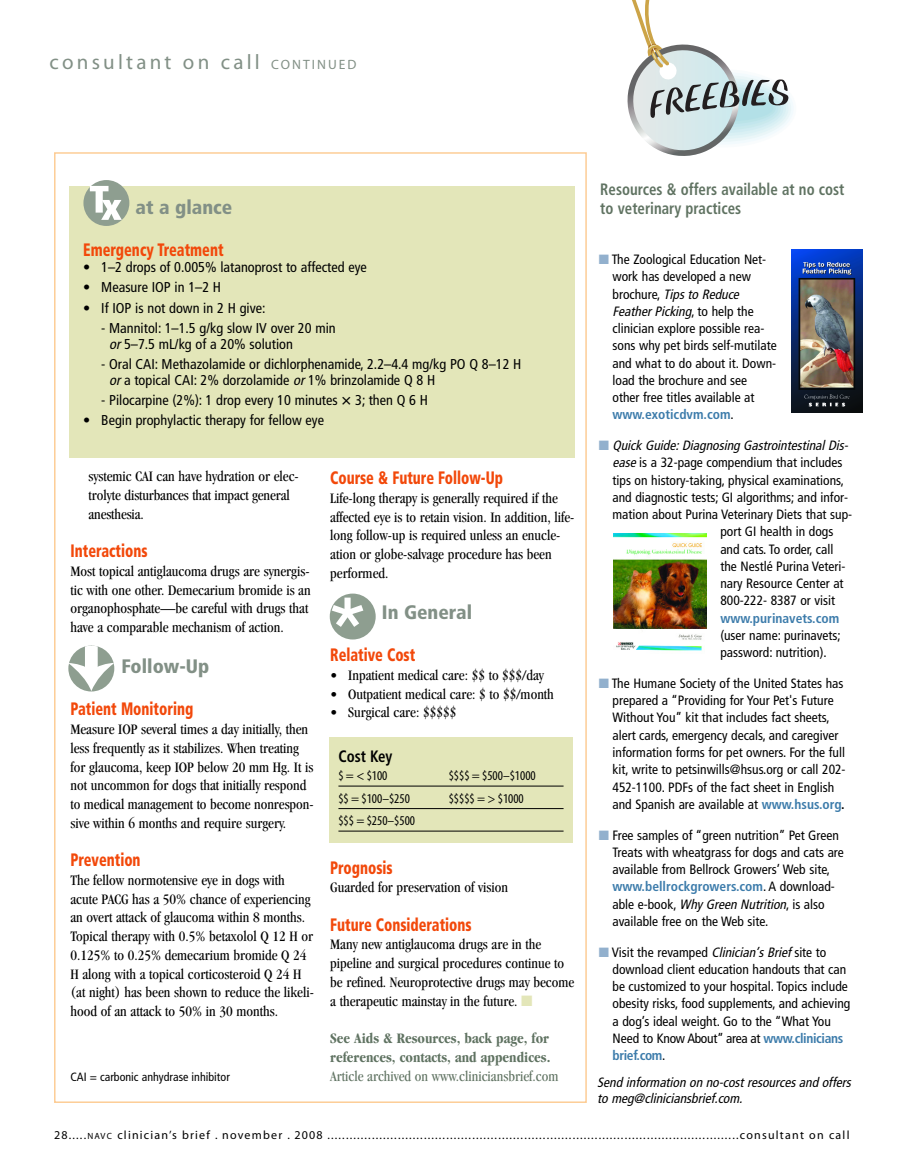
<style>
.page{position:relative;width:905px;height:1175px;background:#fff}
.page>*{position:absolute;margin:0;border:0;box-sizing:border-box;transform-origin:0 0}
.t1{font:21px "Myriad";letter-spacing:.155em;color:#829086}
.t2{font:900 condensed 19.5px "Frutiger";color:#829086}
.t3{font:900 condensed 18px "Frutiger";color:#f2480a;scale:.8 1}
.t4{font:700 condensed 16.5px/18.8px "Frutiger";color:#607362;scale:.9 1}
.t5{font:700 condensed 16.5px "Frutiger";color:#000;scale:.9 1}
.t6{font:condensed 15px/18.8px "Garamond";color:#000}
.t7{font:700 condensed 15px/18.8px "Garamond";color:#607362}
.t8{font:condensed 15px "Garamond";color:#607362}
.t9{font:condensed 14.25px/15.8px "Frutiger";color:#000}
.t10{font:condensed 13.5px/17.2px "Frutiger";color:#000}
.t11{font:italic condensed 13.5px/16.2px "Frutiger";color:#000}
.t12{font:condensed 13.5px "Myriad";color:#000}
.t13{font:700 condensed 13.5px "Frutiger";color:#3d7cab}
.t14{font:12px "Myriad";letter-spacing:.1em;color:#000}
.t15{font:condensed 12px "Frutiger";color:#000}
.s1{font-size:13.5px}
.s2{font-style:italic}
.s3{color:#92b0cd}
.s4{font-weight:700;color:#3d7cab}
.s5{font-weight:700}
.s6{color:#e3e6b9}
.s7{font-size:9px}
</style>
<div class="page">
<svg style="left:330px;top:593px;width:45px;height:46px"></svg>
<div style="left:70px;top:186px;width:504px;height:271px;background:#e3e6b9"></div>
<svg style="left:83px;top:180px;width:46px;height:46px"></svg>
<svg style="left:68px;top:645px;width:46px;height:46px"></svg>
<div style="left:329px;top:737px;width:243px;height:106px;background:#e3e6b9"></div>
<hr style="left:338px;top:785px;width:225px;height:1px;background:#000">
<hr style="left:338px;top:808px;width:225px;height:1px;background:#000">
<hr style="left:338px;top:830px;width:225px;height:1px;background:#000">
<svg style="left:627px;top:0;width:161px;height:156px"></svg>
<img style="left:791px;top:250px;width:71px;height:162px">
<img style="left:613px;top:533px;width:93px;height:118px">
<h1 class="t1" style="left:50px;top:54px;width:308px">consultant on call <span class="s1">CONTINUED</span></h1>
<p class="t4" style="left:600px;top:181px;width:273px">Resources &amp; offers available at no cost to veterinary practices</p>
<h2 class="t2" style="left:136px;top:200px;width:98px">at a glance</h2>
<h3 class="t3" style="left:83px;top:243px;width:177px">Emergency Treatment</h3>
<p class="t9" style="left:83px;top:260px;width:285px">• 1–2 drops of 0.005% latanoprost to affected eye</p>
<p class="t9" style="left:83px;top:280px;width:139px">• Measure IOP in 1–2 H</p>
<p class="t9" style="left:83px;top:301px;width:184px">• If IOP is not down in 2 H give:</p>
<p class="t9" style="left:109px;top:321px;width:228px;text-indent:-8px">- Mannitol: 1–1.5 g/kg slow IV over 20 min <span class="s2">or</span>5–7.5 mL/kg of a 20% solution</p>
<p class="t9" style="left:109px;top:357px;width:414px;text-indent:-8px">- Oral CAI: Methazolamide or dichlorphenamide, 2.2–4.4 mg/kg PO Q 8–12 H <span class="s2">or</span>a topical CAI: 2% dorzolamide <span class="s2">or</span>1% brinzolamide Q 8 H</p>
<p class="t9" style="left:101px;top:393px;width:328px">- Pilocarpine (2%): 1 drop every 10 minutes 3; then Q 6 H</p>
<p class="t9" style="left:83px;top:413px;width:242px">• Begin prophylactic therapy for fellow eye</p>
<p class="t10" style="left:612px;top:252px;width:166px;text-indent:-14px"><span class="s3">■</span> The Zoological Education Net&shy;work has developed a new brochure, <span class="s2">Tipsto Reduce<br>FeatherPicking</span>, t o h e l p t h e clinician explore possible rea&shy;sons why pet birds self-mutilate and what to do about it. Down&shy;load the brochure and see other free titles available at <span class="s4">www.exoticdvm.com</span>.</p>
<p class="t11" style="left:599px;top:438px;width:253px"><span class="s3">■</span> Quick Guide:Diagnosing GastrointestinalDis-</p>
<p class="t10" style="left:612px;top:455px;width:231px"><span class="s2">ease</span>is a 32-page compendium that includes</p>
<p class="t10" style="left:612px;top:472px;width:233px">tips on history-taking, physical examinations,</p>
<p class="t10" style="left:612px;top:489px;width:237px">and diagnostic tests; GI algorithms; and infor-</p>
<p class="t10" style="left:612px;top:507px;width:241px">mation about Purina Veterinary Diets that sup-</p>
<p class="t10" style="left:720px;top:524px;width:114px">port GI health in dogs</p>
<p class="t10" style="left:720px;top:541px;width:114px">and cats. To order, call</p>
<p class="t10" style="left:720px;top:558px;width:127px">the Nestlé Purina Veteri-</p>
<p class="t10" style="left:720px;top:576px;width:125px">nary Resource Center at</p>
<p class="t10" style="left:720px;top:593px;width:116px">800-222- 8387 or visit</p>
<p class="t13" style="left:720px;top:612px;width:120px">www.purinavets.com</p>
<p class="t10" style="left:720px;top:627px;width:122px">(user name: purinavets; password: nutrition).</p>
<p class="t10" style="left:612px;top:675px;width:234px;text-indent:-14px"><span class="s3">■</span> The Humane Society of the United States has prepared a “Providing for Your Pet's Future Without You” kit that includes fact sheets, alert cards, emergency decals, and caregiver information forms for pet owners. For the full kit, write to petsinwills@hsus.org or call 202- 452-1100. PDFs of the fact sheet in English and Spanish are available at <span class="s4">www.hsus.org</span><span class="s5">.</span></p>
<p class="t10" style="left:612px;top:827px;width:233px;text-indent:-14px"><span class="s3">■</span> Free samples of “green nutrition” Pet Green Treats with wheatgrass for dogs and cats are available from Bellrock Growers’ Web site, <span class="s4">www.bellrockgrowers.com</span>. A download&shy;able e-book, <span class="s2">Why Green Nutrition</span>, is also available free on the Web site.</p>
<p class="t10" style="left:612px;top:944px;width:239px;text-indent:-14px"><span class="s3">■</span> Visit the revamped <span class="s2">Clinician’sBrief</span> site to download client education handouts that can be customized to your hospital. Topics include obesity risks, food supplements, and achieving a dog’s ideal weight. Go to the “What You Need to Know About” area at <span class="s4">www.clinicians brief.com</span>.</p>
<p class="t6" style="left:88px;top:468px;width:212px">systemic CAI can have hydration or elec&shy;trolyte disturbances that impact general anesthesia.</p>
<h3 class="t3" style="left:70px;top:543px;width:98px">Interactions</h3>
<p class="t6" style="left:70px;top:563px;width:242px">Most topical antiglaucoma drugs are synergis&shy;tic with one other. Demecarium bromide is an organophosphate—be careful with drugs that have a comparable mechanism of action.</p>
<h2 class="t2" style="left:121px;top:658px;width:89px">Follow-Up</h2>
<h3 class="t3" style="left:70px;top:702px;width:155px">Patient Monitoring</h3>
<p class="t6" style="left:70px;top:721px;width:244px">Measure IOP several times a day initially, then less frequently as it stabilizes. When treating for glaucoma, keep IOP below 20 mm Hg. It is not uncommon for dogs that initially respond to medical management to become nonrespon&shy;sive within 6 months and require surgery.</p>
<h3 class="t3" style="left:70px;top:852px;width:89px">Prevention</h3>
<p class="t6" style="left:70px;top:872px;width:245px">The fellow normotensive eye in dogs with acute PACG has a 50% chance of experiencing an overt attack of glaucoma within 8 months.<br>Topical therapy with 0.5% betaxolol Q 12 H or 0.125% to 0.25% demecarium bromide Q 24<br>H along with a topical corticosteroid Q 24 H (at night) has been shown to reduce the likeli&shy;hood of an attack to 50% in 30 months.</p>
<h3 class="t3" style="left:330px;top:470px;width:218px">Course &amp; Future Follow-Up</h3>
<p class="t6" style="left:330px;top:490px;width:246px">Life-long therapy is generally required if the affected eye is to retain vision. In addition, life&shy;long follow-up is required unless an enucle&shy;ation or globe-salvage procedure has been performed.</p>
<h2 class="t2" style="left:382px;top:604px;width:92px">In General</h2>
<h3 class="t3" style="left:330px;top:647px;width:108px">Relative Cost</h3>
<p class="t6" style="left:330px;top:667px;width:215px">• Inpatient medical care: $$ to $$$/day</p>
<p class="t6" style="left:330px;top:685px;width:225px">• Outpatient medical care: $ to $$/month</p>
<p class="t6" style="left:330px;top:704px;width:128px">• Surgical care: $$$$$</p>
<p class="t5" style="left:338px;top:749px;width:62px">Cost Key</p>
<p class="t12" style="left:338px;top:770px;width:51px">$ = &lt; $100</p>
<p class="t12" style="left:448px;top:770px;width:88px">$$$$ = $500–$1000</p>
<p class="t12" style="left:338px;top:793px;width:73px">$$ = $100–$250</p>
<p class="t12" style="left:449px;top:793px;width:77px">$$$$$ = &gt; $1000</p>
<p class="t12" style="left:338px;top:815px;width:78px">$$$ = $250–$500</p>
<h3 class="t3" style="left:330px;top:860px;width:80px">Prognosis</h3>
<p class="t6" style="left:330px;top:879px;width:179px">Guarded for preservation of vision</p>
<h3 class="t3" style="left:330px;top:917px;width:178px">Future Considerations</h3>
<p class="t6" style="left:330px;top:936px;width:245px">Many new antiglaucoma drugs are in the pipeline and surgical procedures continue to be refined. Neuroprotective drugs may become a therapeutic mainstay in the future. <span class="s6">■</span></p>
<p class="t7" style="left:330px;top:1030px;width:222px">See Aids &amp; Resources, back page, for references, contacts, and appendices.</p>
<p class="t8" style="left:330px;top:1070px;width:230px">Article archived on www.cliniciansbrief.com</p>
<p class="t15" style="left:70px;top:1072px;width:161px">CAI = carbonic anhydrase inhibitor</p>
<p class="t11" style="left:597px;top:1075px;width:258px">Send information on no-costresourcesand offers to meg@cliniciansbrief.com.</p>
<p class="t14" style="left:54px;top:1129px;width:797px">28.....<span class="s7">NAVC</span> clinician’s brief . november . 2008 ...............................................................................................................consultant on call</p>
</div>
